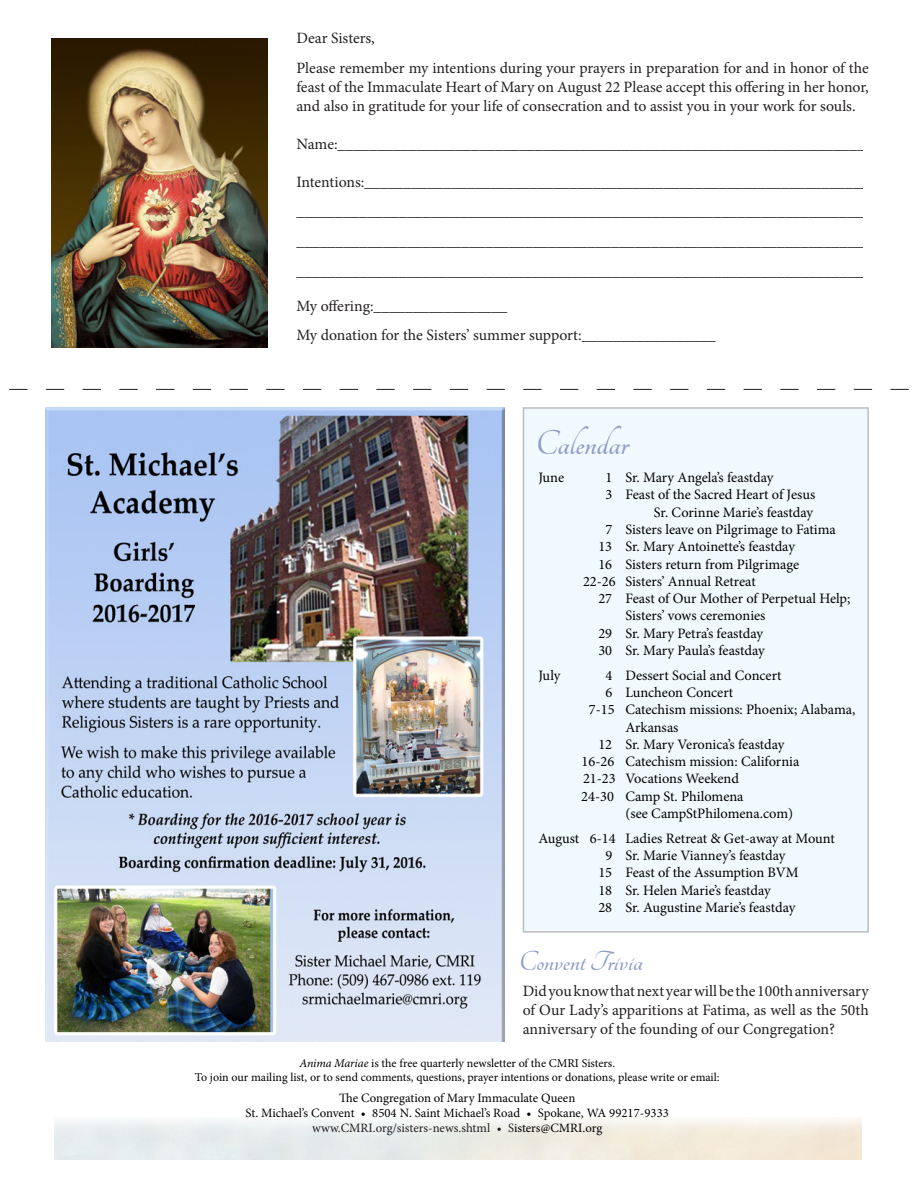
<style>
.page{position:relative;width:918px;height:1188px;background:#fff}
.page>*{position:absolute;margin:0;border:0;box-sizing:border-box;transform-origin:0 0}
.t1{font:700 37.5px "Tangerine";color:#8e9cc6}
.t2{font:700 30px "Tangerine";color:#8e9cc6}
.t3{font:15.75px/18.9px "Minion Pro";letter-spacing:-.005em;color:#231f20;text-align:justify}
.t4{font:14.4px/17.2px "Minion Pro";letter-spacing:-.005em;color:#000;text-align:right}
.t5{font:12.75px "Minion Pro";color:#000}
.t6{font:12.75px "Minion Pro";letter-spacing:-.005em;color:#231f20}
.t7{font:12px "Minion Pro";letter-spacing:-.005em;color:#000}
.s1{font-style:italic}
.s2{color:#000}
</style>
<div class="page">
<svg style="left:9px;top:389px;width:900px;height:1px"></svg>
<img style="left:52px;top:39px;width:216px;height:309px">
<div style="left:523px;top:407px;width:346px;height:526px;background:#f0f9fd;border:2px solid #bcbdc0"></div>
<img style="left:45px;top:407px;width:459px;height:635px">
<p class="t3" style="left:296px;top:29px;width:80px">Dear Sisters,</p>
<p class="t3" style="left:296px;top:59px;width:574px">Please remember my intentions during your prayers in preparation for and in honor of the feast of the Immaculate Heart of Mary on August 22 Please accept this offering in her honor, and also in gratitude for your life of consecration and to assist you in your work for souls.</p>
<p class="t3" style="left:296px;top:134px;width:570px">Name:___________________________________________________________________</p>
<p class="t3" style="left:296px;top:172px;width:573px">Intentions:________________________________________________________________</p>
<p class="t3" style="left:296px;top:202px;width:569px">________________________________________________________________________</p>
<p class="t3" style="left:296px;top:232px;width:569px">________________________________________________________________________</p>
<p class="t3" style="left:296px;top:261px;width:569px">________________________________________________________________________</p>
<p class="t3" style="left:296px;top:296px;width:213px">My offering:_________________</p>
<p class="t3" style="left:296px;top:326px;width:421px">My donation for the Sisters’ summer support:_________________</p>
<p class="t1" style="left:536px;top:425px;width:94px">Calendar</p>
<p class="t4" style="left:538px;top:469px;width:27px">June</p>
<p class="t4" style="left:606px;top:469px;width:170px">1 Sr. Mary Angela’s feastday</p>
<p class="t4" style="left:606px;top:486px;width:211px">3 Feast of the Sacred Heart of Jesus<br>Sr. Corinne Marie’s feastday</p>
<p class="t4" style="left:606px;top:521px;width:232px">7 Sisters leave on Pilgrimage to Fatima</p>
<p class="t4" style="left:598px;top:538px;width:198px">13 Sr. Mary Antoinette’s feastday</p>
<p class="t4" style="left:598px;top:555px;width:202px">16 Sisters return from Pilgrimage</p>
<p class="t4" style="left:583px;top:573px;width:174px">22-26 Sisters’ Annual Retreat</p>
<p class="t4" style="left:598px;top:590px;width:253px">27 Feast of Our Mother of Perpetual Help;</p>
<p class="t4" style="left:625px;top:607px;width:142px">Sisters’ vows ceremonies</p>
<p class="t4" style="left:598px;top:624px;width:166px">29 Sr. Mary Petra’s feastday</p>
<p class="t4" style="left:598px;top:642px;width:168px">30 Sr. Mary Paula’s feastday</p>
<p class="t4" style="left:538px;top:667px;width:24px">July</p>
<p class="t4" style="left:606px;top:667px;width:178px">4 Dessert Social and Concert</p>
<p class="t4" style="left:606px;top:684px;width:129px">6 Luncheon Concert</p>
<p class="t4" style="left:589px;top:701px;width:268px">7-15 Catechism missions: Phoenix; Alabama,</p>
<p class="t4" style="left:625px;top:718px;width:55px">Arkansas</p>
<p class="t4" style="left:598px;top:736px;width:188px">12 Sr. Mary Veronica’s feastday</p>
<p class="t4" style="left:582px;top:753px;width:219px">16-26 Catechism mission: California</p>
<p class="t4" style="left:583px;top:770px;width:157px">21-23 Vocations Weekend</p>
<p class="t4" style="left:581px;top:788px;width:164px">24-30 Camp St. Philomena</p>
<p class="t4" style="left:625px;top:805px;width:169px">(see CampStPhilomena.com)</p>
<p class="t4" style="left:538px;top:830px;width:298px">August 6-14 Ladies Retreat &amp; Get-away at Mount</p>
<p class="t4" style="left:606px;top:847px;width:181px">9 Sr. Marie Vianney’s feastday</p>
<p class="t4" style="left:598px;top:864px;width:202px">15 Feast of the Assumption BVM</p>
<p class="t4" style="left:598px;top:882px;width:174px">18 Sr. Helen Marie’s feastday</p>
<p class="t4" style="left:598px;top:899px;width:199px">28 Sr. Augustine Marie’s feastday</p>
<p class="t2" style="left:519px;top:948px;width:125px">Convent Trivia</p>
<p class="t3" style="left:523px;top:982px;width:348px">Didyouknowthatnextyearwillbethe100thanniversary of Our Lady’s apparitions at Fatima, as well as the 50th anniversary of the founding of our Congregation?</p>
<p class="t7" style="left:299px;top:1055px;width:317px"><span class="s1">Anima Mariae</span> is the free quarterly newsletter of the CMRI Sisters.</p>
<p class="t7" style="left:195px;top:1069px;width:526px">To join our mailing list, or to send comments, questions, prayer intentions or donations, please write or email:</p>
<p class="t5" style="left:339px;top:1089px;width:238px">The Congregation of Mary Immaculate Queen</p>
<p class="t5" style="left:246px;top:1104px;width:425px">St. Michael’s Convent • 8504 N. Saint Michael’s Road • Spokane, WA 99217-9333</p>
<p class="t6" style="left:312px;top:1119px;width:292px">www.CMRI.org/sisters-news.shtml • S<span class="s2">isters @CMRI.org</span></p>
</div>
